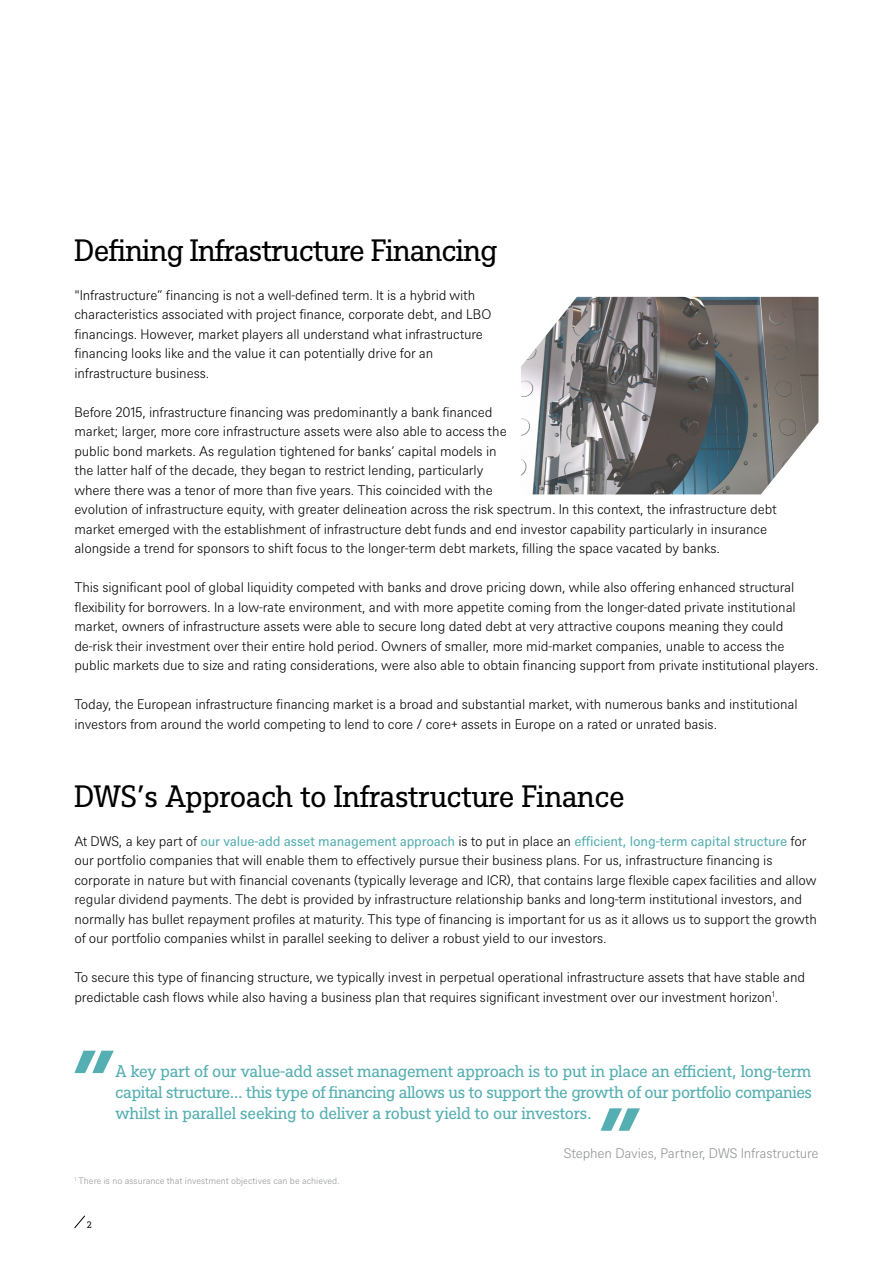
<style>
.page{position:relative;width:893px;height:1263px;background:#fff}
.page>*{position:absolute;margin:0;border:0;box-sizing:border-box;transform-origin:0 0}
.t1{font:30px "DWS Slab";letter-spacing:-.025em;color:#000}
.t2{font:16.5px/21px "DWS Slab";letter-spacing:-.02em;color:#55aeb1;text-align:justify}
.t3{font:300 13.5px/19.5px "DWS Sans";letter-spacing:-.01em;color:#000}
.t4{font:300 13.5px "DWS Sans";letter-spacing:-.01em;color:#919393}
.t5{font:300 9px "DWS Sans";color:#919393}
.t6{font:9px "DWS Slab";color:#000}
.s1{font-weight:400;color:#55aeb1}
</style>
<div class="page">
<svg style="left:74px;top:1215px;width:11px;height:13px"></svg>
<img style="left:521px;top:297px;width:297px;height:197px">
<svg style="left:74px;top:1051px;width:40px;height:22px"></svg>
<svg style="left:601px;top:1108px;width:39px;height:23px"></svg>
<h1 class="t1" style="left:74px;top:229px;width:424px">Defining Infrastructure Financing</h1>
<p class="t3" style="left:74px;top:284px;width:418px">"Infrastructure” financing is not a well-defined term. It is a hybrid with characteristics associated with project finance, corporate debt, and LBO financings. However, market players all understand what infrastructure financing looks like and the value it can potentially drive for an infrastructure business.</p>
<p class="t3" style="left:74px;top:401px;width:704px">Before 2015, infrastructure financing was predominantly a bank financed<br>market; larger, more core infrastructure assets were also able to access the<br>public bond markets. As regulation tightened for banks’ capital models in<br>the latter half of the decade, they began to restrict lending, particularly<br>where there was a tenor of more than five years. This coincided with the<br>evolution of infrastructure equity, with greater delineation across the risk spectrum. In this context, the infrastructure debt market emerged with the establishment of infrastructure debt funds and end investor capability particularly in insurance alongside a trend for sponsors to shift focus to the longer-term debt markets, filling the space vacated by banks.</p>
<p class="t3" style="left:74px;top:577px;width:746px">This significant pool of global liquidity competed with banks and drove pricing down, while also offering enhanced structural flexibility for borrowers. In a low-rate environment, and with more appetite coming from the longer-dated private institutional market, owners of infrastructure assets were able to secure long dated debt at very attractive coupons meaning they could de-risk their investment over their entire hold period. Owners of smaller, more mid-market companies, unable to access the public markets due to size and rating considerations, were also able to obtain financing support from private institutional players.</p>
<p class="t3" style="left:74px;top:694px;width:725px">Today, the European infrastructure financing market is a broad and substantial market, with numerous banks and institutional investors from around the world competing to lend to core / core+ assets in Europe on a rated or unrated basis.</p>
<h1 class="t1" style="left:74px;top:775px;width:552px">DWS’s Approach to Infrastructure Finance</h1>
<p class="t3" style="left:74px;top:830px;width:744px">At DWS, a key part of <span class="s1">our value-add asset management approach</span> is to put in place an <span class="s1">efficient, long-term capital structure</span> for our portfolio companies that will enable them to effectively pursue their business plans. For us, infrastructure financing is corporate in nature but with financial covenants (typically leverage and ICR), that contains large flexible capex facilities and allow regular dividend payments. The debt is provided by infrastructure relationship banks and long-term institutional investors, and normally has bullet repayment profiles at maturity. This type of financing is important for us as it allows us to support the growth of our portfolio companies whilst in parallel seeking to deliver a robust yield to our investors.</p>
<p class="t3" style="left:74px;top:967px;width:732px">To secure this type of financing structure, we typically invest in perpetual operational infrastructure assets that have stable and predictable cash flows while also having a business plan that requires significant investment over our investment horizon<sup>1</sup>.</p>
<p class="t2" style="left:115px;top:1060px;width:698px">A key part of our value-add asset management approach is to put in place an efficient, long-term capital structure… this type of financing allows us to support the growth of our portfolio companies whilst in parallel seeking to deliver a robust yield to our investors.</p>
<p class="t5" style="left:74px;top:1175px;width:267px"><sup>1</sup> There is no assurance that investment objectives can be achieved.</p>
<p class="t6" style="left:87px;top:1218px;width:6px">2</p>
<p class="t4" style="left:564px;top:1144px;width:256px">Stephen Davies, Partner, DWS Infrastructure</p>
</div>
